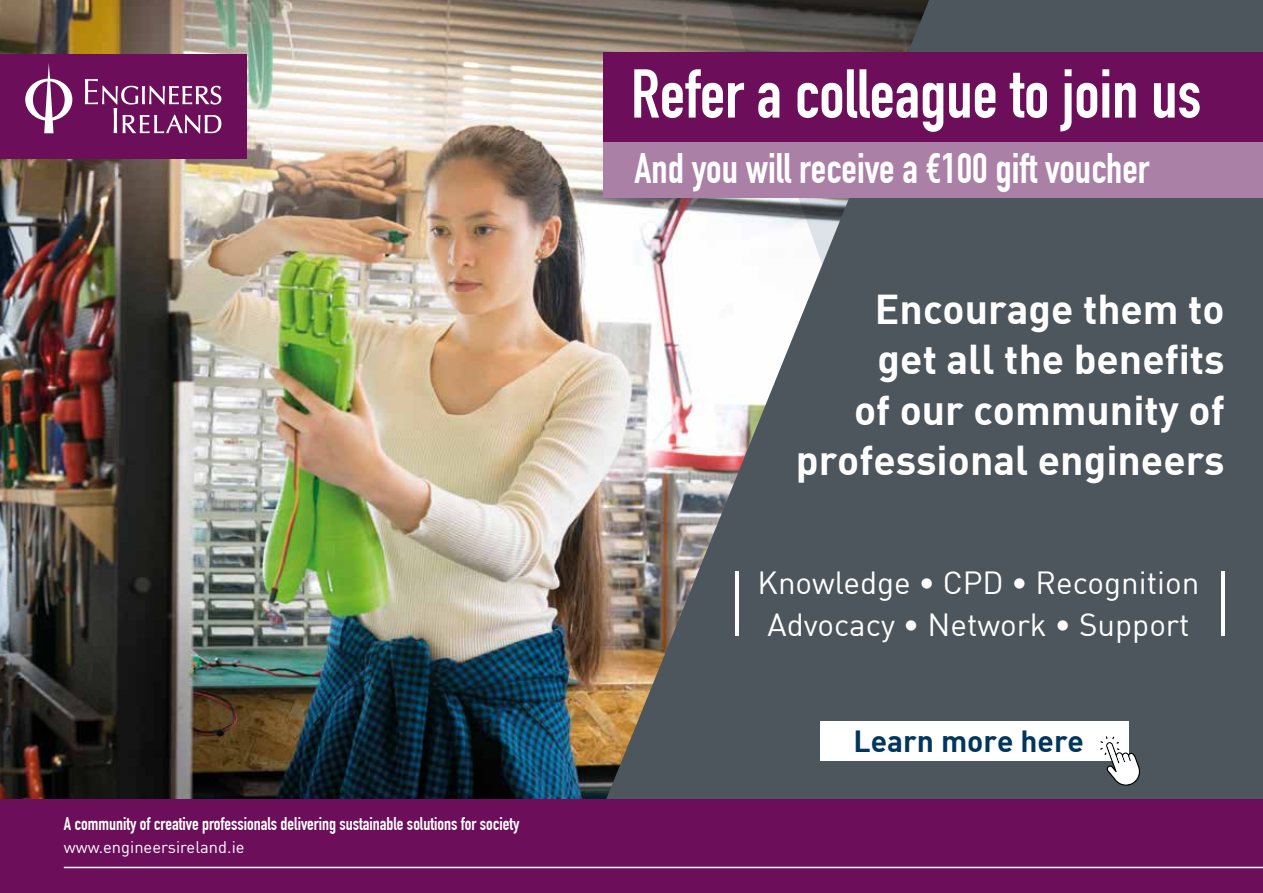
<style>
.page{position:relative;width:1263px;height:893px;background:#fff}
.page>*{position:absolute;margin:0;border:0;box-sizing:border-box;transform-origin:0 0}
.t1{font:700 67.8px "DIN Condensed";color:#fff}
.t2{font:700 41.7px "DIN Condensed";color:#fff}
.t3{font:40.8px/50.4px "DIN Bold";color:#fff;text-align:right}
.t4{font:31.35px/42.2px "DIN";color:#fff;text-align:center}
.t5{font:30px "DIN Bold";color:#00365c}
.t6{font:700 18px "DIN Condensed";color:#fff}
.t7{font:16.5px "DIN";color:#fff}
</style>
<div class="page">
<img style="left:0;top:0;width:575px;height:799px">
<svg style="left:575px;top:0;width:688px;height:799px;background:#696d70"></svg>
<div style="left:0;top:799px;width:1263px;height:94px;background:#6c0e5a"></div>
<div style="left:604px;top:53px;width:659px;height:89px;background:#6c0e5a"></div>
<div style="left:604px;top:142px;width:659px;height:56px;background:#ab80a6"></div>
<hr style="left:1221px;top:571px;width:4px;height:65px;background:#fff">
<hr style="left:735px;top:571px;width:4px;height:65px;background:#fff">
<div style="left:0;top:54px;width:246px;height:104px;background:#6c0e5a"></div>
<svg style="left:25px;top:63px;width:47px;height:70px"></svg>
<svg style="left:85px;top:79px;width:136px;height:54px"></svg>
<hr style="left:64px;top:867px;width:1199px;height:1px;background:#fff">
<div style="left:821px;top:721px;width:308px;height:39px;background:#fff"></div>
<svg style="left:1100px;top:736px;width:40px;height:50px"></svg>
<p class="t6" style="left:64px;top:813px;width:457px">A community of creative professionals delivering sustainable solutions for society</p>
<p class="t7" style="left:64px;top:837px;width:182px">www.engineersireland.ie</p>
<h1 class="t1" style="left:631px;top:54px;width:572px">Refer a colleague to join us</h1>
<h2 class="t2" style="left:635px;top:144px;width:516px">And you will receive a €100 gift voucher</h2>
<h3 class="t3" style="left:796px;top:282px;width:430px">Encourage them to<br>get all the benefits<br>of our community of professional engineers</h3>
<h3 class="t4" style="left:758px;top:561px;width:443px">Knowledge • CPD • Recognition<br>Advocacy • Network • Support</h3>
<h3 class="t5" style="left:854px;top:721px;width:232px">Learn more here</h3>
</div>
